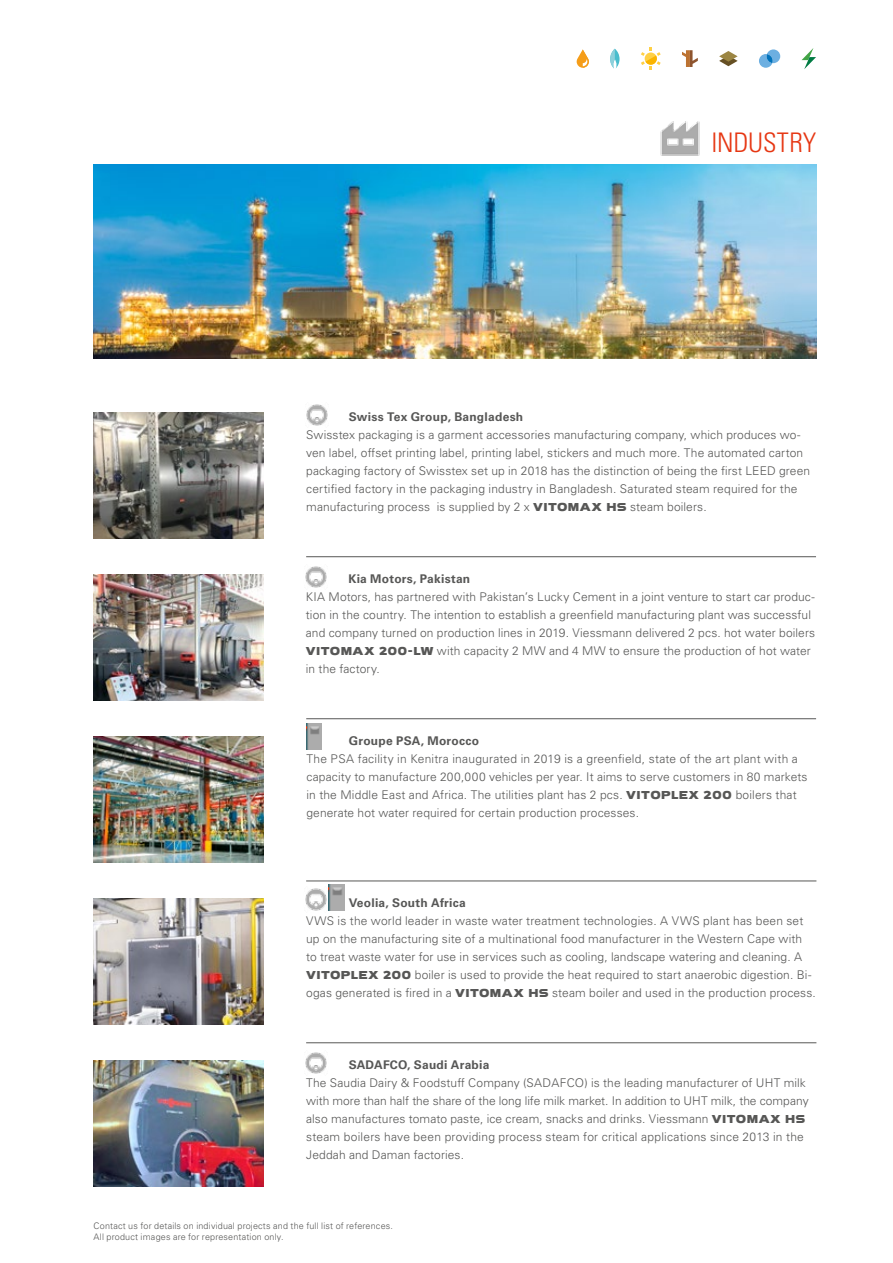
<style>
.page{position:relative;width:893px;height:1263px;background:#fff}
.page>*{position:absolute;margin:0;border:0;box-sizing:border-box;transform-origin:0 0}
.t1{font:27px "Univers LTCYR 47 Light Cond";letter-spacing:-.005em;color:#e63612}
.t2{font:300 12px/18px "Univers LTCYR 45";letter-spacing:.01em;color:#575756}
.t3{font:700 12px "Univers LTCYR 65";letter-spacing:.02em;color:#575756}
.t4{font:300 9px/10.8px "Univers LTCYR 45";letter-spacing:.02em;color:#575756}
.s1{font-family:"VIESSMANN Normal";font-weight:400}
</style>
<div class="page">
<img style="left:94px;top:413px;width:170px;height:126px">
<img style="left:94px;top:164px;width:722px;height:195px">
<hr style="left:306px;top:556px;width:510px;height:1px;background:#575756">
<hr style="left:306px;top:718px;width:510px;height:1px;background:#575756">
<hr style="left:306px;top:881px;width:510px;height:1px;background:#575756">
<hr style="left:306px;top:1042px;width:510px;height:1px;background:#575756">
<img style="left:94px;top:899px;width:170px;height:126px">
<img style="left:94px;top:1060px;width:170px;height:126px">
<img style="left:94px;top:575px;width:170px;height:126px">
<img style="left:94px;top:737px;width:170px;height:126px">
<img style="left:660px;top:121px;width:40px;height:35px">
<img style="left:306px;top:404px;width:22px;height:22px">
<img style="left:305px;top:566px;width:22px;height:22px">
<img style="left:306px;top:724px;width:15px;height:25px">
<img style="left:329px;top:885px;width:15px;height:25px">
<img style="left:305px;top:887px;width:24px;height:24px">
<img style="left:305px;top:1052px;width:22px;height:22px">
<svg style="left:719px;top:51px;width:19px;height:15px"></svg>
<svg style="left:802px;top:48px;width:14px;height:21px"></svg>
<svg style="left:682px;top:50px;width:16px;height:17px"></svg>
<svg style="left:641px;top:48px;width:20px;height:21px"></svg>
<svg style="left:610px;top:49px;width:9px;height:20px"></svg>
<svg style="left:759px;top:49px;width:21px;height:19px"></svg>
<svg style="left:577px;top:49px;width:12px;height:19px"></svg>
<h1 class="t1" style="left:711px;top:125px;width:106px">INDUSTRY</h1>
<p class="t3" style="left:349px;top:409px;width:176px">Swiss Tex Group, Bangladesh</p>
<p class="t2" style="left:306px;top:426px;width:505px">Swisstex packaging is a garment accessories manufacturing company, which produces wo&shy;ven label, offset printing label, printing label, stickers and much more. The automated carton packaging factory of Swisstex set up in 2018 has the distinction of being the first LEED green certified factory in the packaging industry in Bangladesh. Saturated steam required for the manufacturing process is supplied by 2 x <span class="s1">VITOMAX HS</span> steam boilers.</p>
<p class="t3" style="left:348px;top:570px;width:123px">Kia Motors, Pakistan</p>
<p class="t2" style="left:306px;top:587px;width:511px">KIA Motors, has partnered with Pakistan’s Lucky Cement in a joint venture to start car produc&shy;tion in the country. The intention to establish a greenfield manufacturing plant was successful and company turned on production lines in 2019. Viessmann delivered 2 pcs. hot water boilers <span class="s1">VITOMAX 200-LW</span> with capacity 2 MW and 4 MW to ensure the production of hot water in the factory.</p>
<p class="t3" style="left:349px;top:733px;width:132px">Groupe PSA, Morocco</p>
<p class="t2" style="left:306px;top:750px;width:503px">The PSA facility in Kenitra inaugurated in 2019 is a greenfield, state of the art plant with a capacity to manufacture 200,000 vehicles per year. It aims to serve customers in 80 markets in the Middle East and Africa. The utilities plant has 2 pcs. <span class="s1">VITOPLEX 200</span> boilers that generate hot water required for certain production processes.</p>
<p class="t3" style="left:349px;top:895px;width:119px">Veolia, South Africa</p>
<p class="t2" style="left:306px;top:912px;width:511px">VWS is the world leader in waste water treatment technologies. A VWS plant has been set up on the manufacturing site of a multinational food manufacturer in the Western Cape with to treat waste water for use in services such as cooling, landscape watering and cleaning. A <span class="s1">VITOPLEX 200</span> boiler is used to provide the heat required to start anaerobic digestion. Bi&shy;ogas generated is fired in a <span class="s1">VITOMAX HS</span> steam boiler and used in the production process.</p>
<p class="t3" style="left:349px;top:1056px;width:142px">SADAFCO, Saudi Arabia</p>
<p class="t2" style="left:306px;top:1073px;width:504px">The Saudia Dairy &amp; Foodstuff Company (SADAFCO) is the leading manufacturer of UHT milk with more than half the share of the long life milk market. In addition to UHT milk, the company also manufactures tomato paste, ice cream, snacks and drinks. Viessmann <span class="s1">VITOMAX HS </span>steam boilers have been providing process steam for critical applications since 2013 in the Jeddah and Daman factories.</p>
<p class="t4" style="left:94px;top:1220px;width:301px">Contact us for details on individual projects and the full list of references.<br>All product images are for representation only.</p>
</div>
